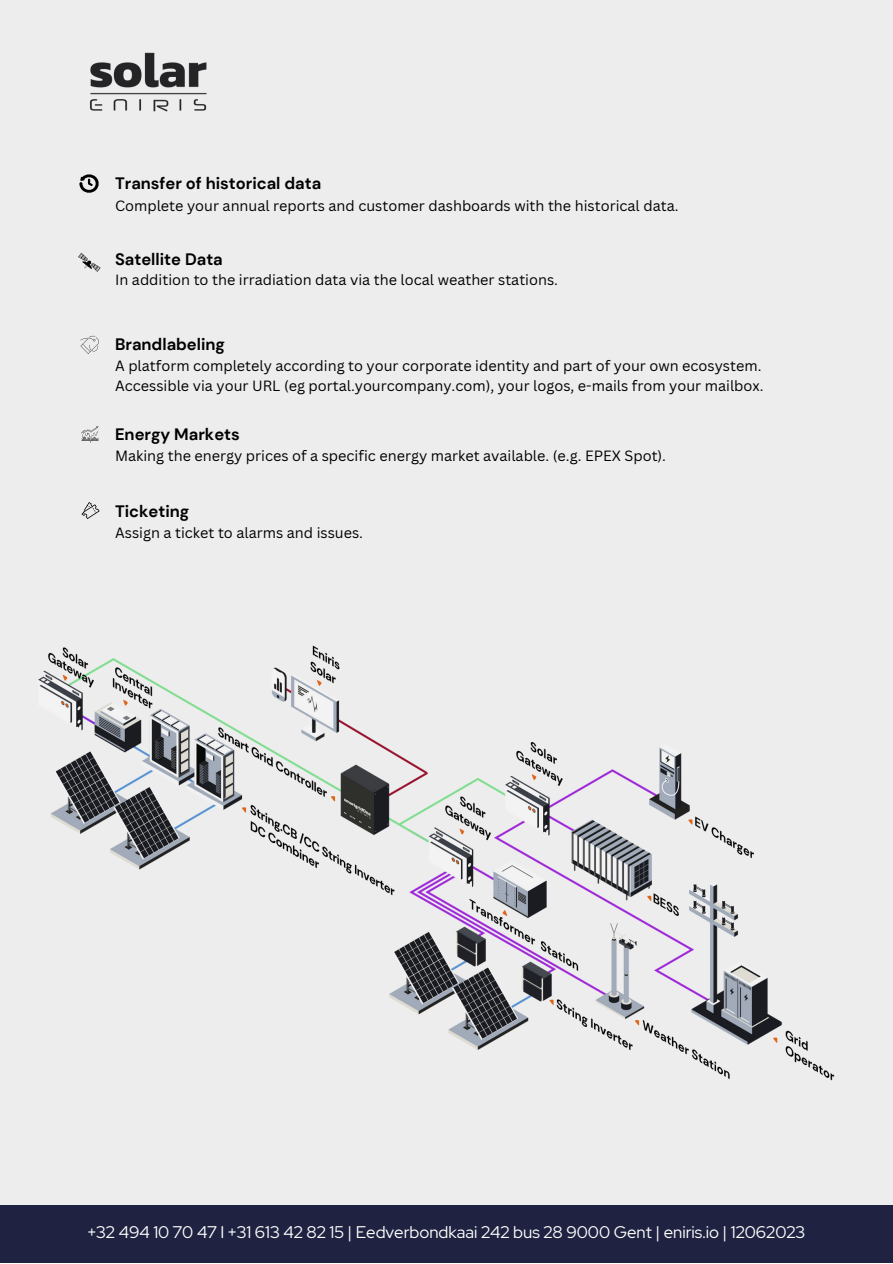
<style>
.page{position:relative;width:893px;height:1264px;background:#fff}
.page>*{position:absolute;margin:0;border:0;box-sizing:border-box;transform-origin:0 0}
.t1{font:16.8px "Red Hat Display";color:#fff}
.t2{font:700 16.5px "DM Sans";color:#000}
.t3{font:14.4px/20.1px "Canva Sans";color:#000}
</style>
<div class="page">
<div style="left:0;top:0;width:892px;height:1262px;background:#ededed"></div>
<img style="left:38px;top:645px;width:797px;height:436px">
<svg style="left:79px;top:174px;width:20px;height:19px"></svg>
<svg style="left:78px;top:253px;width:23px;height:19px"></svg>
<svg style="left:80px;top:336px;width:18px;height:18px"></svg>
<svg style="left:81px;top:426px;width:17px;height:17px"></svg>
<svg style="left:82px;top:502px;width:17px;height:17px"></svg>
<div style="left:0;top:1205px;width:892px;height:57px;background:#1f2341"></div>
<img style="left:89px;top:52px;width:118px;height:60px">
<p class="t2" style="left:115px;top:173px;width:208px">Transfer of historical data</p>
<p class="t3" style="left:115px;top:195px;width:565px">Complete your annual reports and customer dashboards with the historical data.</p>
<p class="t2" style="left:115px;top:248px;width:109px">Satellite Data</p>
<p class="t3" style="left:115px;top:270px;width:444px">In addition to the irradiation data via the local weather stations.</p>
<p class="t2" style="left:115px;top:334px;width:111px">Brandlabeling</p>
<p class="t3" style="left:115px;top:355px;width:650px">A platform completely according to your corporate identity and part of your own ecosystem.<br>Accessible via your URL (eg portal.yourcompany.com), your logos, e-mails from your mailbox.</p>
<p class="t2" style="left:115px;top:423px;width:126px">Energy Markets</p>
<p class="t3" style="left:115px;top:445px;width:552px">Making the energy prices of a specific energy market available. (e.g. EPEX Spot).</p>
<p class="t2" style="left:115px;top:501px;width:76px">Ticketing</p>
<p class="t3" style="left:115px;top:522px;width:249px">Assign a ticket to alarms and issues.</p>
<p class="t1" style="left:87px;top:1220px;width:719px">+32 494 10 70 47 I +31 613 42 82 15 | Eedverbondkaai 242 bus 28 9000 Gent | eniris.io | 12062023</p>
</div>
